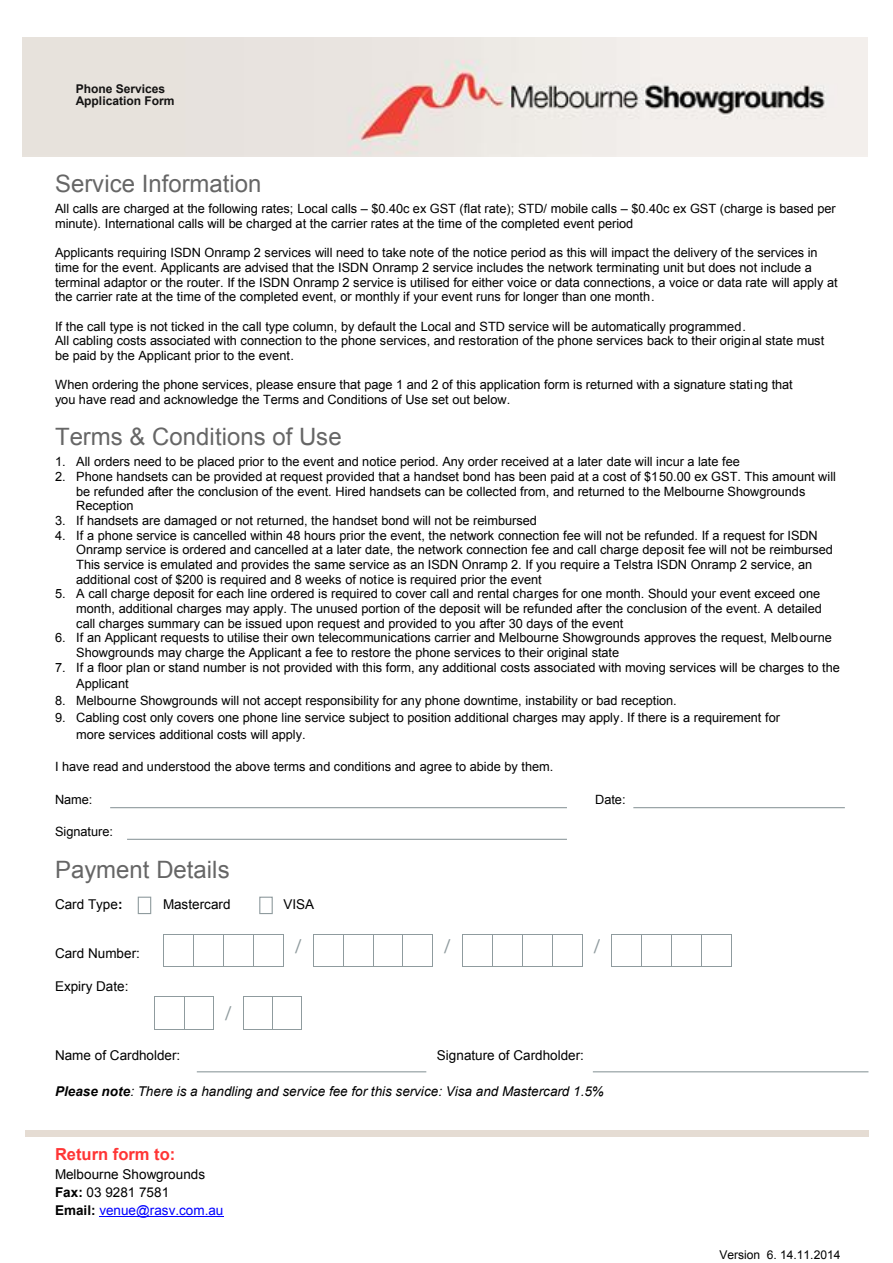
<style>
.page{position:relative;width:893px;height:1263px;background:#fff}
.page>*{position:absolute;margin:0;border:0;box-sizing:border-box;transform-origin:0 0}
.t1{font:24px "Arial";color:#666}
.t2{font:700 16.5px "Arial";color:#ff3535}
.t3{font:16.5px "Calibri";color:#8f9b9e}
.t4{font:13.5px/17.7px "Arial";letter-spacing:.005em;color:#000}
.t5{font:italic 13.5px "Arial";letter-spacing:.005em;color:#000}
.t6{font:12.75px/14.7px "Arial";letter-spacing:-.005em;color:#000}
.t7{font:700 12px/12.3px "Arial";color:#141313}
.t8{font:12px "Arial";letter-spacing:-.005em;color:#000}
.s1{font-style:inherit}
.s2{font-weight:700}
.s3{color:#00f}
</style>
<div class="page">
<img style="left:22px;top:37px;width:846px;height:120px">
<svg style="left:155px;top:996px;width:59px;height:1px"></svg>
<svg style="left:243px;top:996px;width:59px;height:1px"></svg>
<hr style="left:155px;top:997px;width:1px;height:32px;background:#8f9b9e">
<hr style="left:184px;top:997px;width:1px;height:32px;background:#8f9b9e">
<hr style="left:213px;top:997px;width:1px;height:32px;background:#8f9b9e">
<svg style="left:155px;top:1029px;width:59px;height:1px"></svg>
<hr style="left:243px;top:997px;width:1px;height:32px;background:#8f9b9e">
<hr style="left:272px;top:997px;width:1px;height:32px;background:#8f9b9e">
<hr style="left:301px;top:997px;width:1px;height:32px;background:#8f9b9e">
<svg style="left:243px;top:1029px;width:59px;height:1px"></svg>
<hr style="left:99px;top:1216px;width:124px;height:1px;background:#00f">
<hr style="left:164px;top:934px;width:30px;height:1px;background:#8f9b9e">
<svg style="left:194px;top:934px;width:90px;height:1px"></svg>
<svg style="left:313px;top:934px;width:30px;height:1px"></svg>
<hr style="left:343px;top:934px;width:30px;height:1px;background:#8f9b9e">
<hr style="left:373px;top:934px;width:30px;height:1px;background:#8f9b9e">
<svg style="left:403px;top:934px;width:30px;height:1px"></svg>
<svg style="left:462px;top:934px;width:90px;height:1px"></svg>
<hr style="left:552px;top:934px;width:30px;height:1px;background:#8f9b9e">
<svg style="left:612px;top:934px;width:120px;height:1px"></svg>
<hr style="left:164px;top:935px;width:1px;height:31px;background:#8f9b9e">
<hr style="left:164px;top:966px;width:30px;height:1px;background:#8f9b9e">
<hr style="left:194px;top:935px;width:1px;height:31px;background:#8f9b9e">
<hr style="left:223px;top:935px;width:1px;height:31px;background:#8f9b9e">
<hr style="left:253px;top:935px;width:1px;height:31px;background:#8f9b9e">
<hr style="left:283px;top:935px;width:1px;height:31px;background:#8f9b9e">
<svg style="left:194px;top:966px;width:90px;height:1px"></svg>
<hr style="left:313px;top:935px;width:1px;height:31px;background:#8f9b9e">
<hr style="left:343px;top:935px;width:1px;height:31px;background:#8f9b9e">
<svg style="left:313px;top:966px;width:30px;height:1px"></svg>
<hr style="left:343px;top:966px;width:30px;height:1px;background:#8f9b9e">
<hr style="left:373px;top:935px;width:1px;height:31px;background:#8f9b9e">
<hr style="left:373px;top:966px;width:30px;height:1px;background:#8f9b9e">
<hr style="left:403px;top:935px;width:1px;height:31px;background:#8f9b9e">
<hr style="left:432px;top:935px;width:1px;height:31px;background:#8f9b9e">
<svg style="left:403px;top:966px;width:30px;height:1px"></svg>
<hr style="left:462px;top:935px;width:1px;height:31px;background:#8f9b9e">
<hr style="left:492px;top:935px;width:1px;height:31px;background:#8f9b9e">
<hr style="left:522px;top:935px;width:1px;height:31px;background:#8f9b9e">
<hr style="left:552px;top:935px;width:1px;height:31px;background:#8f9b9e">
<svg style="left:462px;top:966px;width:90px;height:1px"></svg>
<hr style="left:552px;top:966px;width:30px;height:1px;background:#8f9b9e">
<hr style="left:582px;top:935px;width:1px;height:31px;background:#8f9b9e">
<hr style="left:612px;top:935px;width:1px;height:31px;background:#8f9b9e">
<hr style="left:641px;top:935px;width:1px;height:31px;background:#8f9b9e">
<hr style="left:671px;top:935px;width:1px;height:31px;background:#8f9b9e">
<hr style="left:701px;top:935px;width:1px;height:31px;background:#8f9b9e">
<hr style="left:731px;top:935px;width:1px;height:31px;background:#8f9b9e">
<svg style="left:612px;top:966px;width:120px;height:1px"></svg>
<div style="left:138px;top:897px;width:13px;height:17px;border:1px solid #8f9b9e"></div>
<hr style="left:197px;top:1071px;width:229px;height:1px;background:#8f9b9e">
<hr style="left:110px;top:807px;width:457px;height:1px;background:#8f9b9e">
<div style="left:259px;top:897px;width:14px;height:17px;border:1px solid #8f9b9e"></div>
<hr style="left:127px;top:839px;width:440px;height:1px;background:#8f9b9e">
<hr style="left:593px;top:1071px;width:275px;height:1px;background:#8f9b9e">
<hr style="left:633px;top:807px;width:212px;height:1px;background:#8f9b9e">
<p class="t7" style="left:76px;top:83px;width:100px">Phone Services<br>Application Form</p>
<h1 class="t1" style="left:55px;top:170px;width:208px">Service Information</h1>
<p class="t6" style="left:55px;top:202px;width:782px">All calls are charged at the following rates; Local calls <span class="s1">–</span> $0.40c ex GST (flat rate); STD/ mobile calls <span class="s1">–</span> $0.40c ex GST (charge is based per minute). International calls will be charged at the carrier rates at the time of the completed event period</p>
<p class="t6" style="left:55px;top:246px;width:784px">Applicants requiring ISDN Onramp 2 services will need to take note of the notice period as this will impact the delivery of the services in time for the event. Applicants are advised that the ISDN Onramp 2 service includes the network terminating unit but does not include a terminal adaptor or the router. If the ISDN Onramp 2 service is utilised for either voice or data connections, a voice or data rate will apply at the carrier rate at the time of the completed event, or monthly if your event runs for longer than one month.</p>
<p class="t6" style="left:55px;top:319px;width:771px">If the call type is not ticked in the call type column, by default the Local and STD service will be automatically programmed.<br>All cabling costs associated with connection to the phone services, and restoration of the phone services back to their original state must be paid by the Applicant prior to the event.</p>
<p class="t6" style="left:55px;top:378px;width:739px">When ordering the phone services, please ensure that page 1 and 2 of this application form is returned with a signature stating that you have read and acknowledge the Terms and Conditions of Use set out below.</p>
<h1 class="t1" style="left:55px;top:423px;width:288px">Terms &amp; Conditions of Use</h1>
<p class="t6" style="left:55px;top:454px;width:686px">1. All orders need to be placed prior to the event and notice period. Any order received at a later date will incur a late fee</p>
<p class="t6" style="left:76px;top:469px;width:761px;text-indent:-21px">2. Phone handsets can be provided at request provided that a handset bond has been paid at a cost of $150.00 ex GST. This amount will be refunded after the conclusion of the event. Hired handsets can be collected from, and returned to the Melbourne Showgrounds<br>Reception</p>
<p class="t6" style="left:55px;top:513px;width:483px">3. If handsets are damaged or not returned, the handset bond will not be reimbursed</p>
<p class="t6" style="left:76px;top:528px;width:758px;text-indent:-21px">4. If a phone service is cancelled within 48 hours prior the event, the network connection fee will not be refunded. If a request for ISDN Onramp service is ordered and cancelled at a later date, the network connection fee and call charge deposit fee will not be reimbursed This service is emulated and provides the same service as an ISDN Onramp 2. If you require a Telstra ISDN Onramp 2 service, an additional cost of $200 is required and 8 weeks of notice is required prior the event</p>
<p class="t6" style="left:76px;top:586px;width:747px;text-indent:-21px">5. A call charge deposit for each line ordered is required to cover call and rental charges for one month. Should your event exceed one month, additional charges may apply. The unused portion of the deposit will be refunded after the conclusion of the event. A detailed call charges summary can be issued upon request and provided to you after 30 days of the event</p>
<p class="t6" style="left:76px;top:630px;width:757px;text-indent:-21px">6. If an Applicant requests to utilise their own telecommunications carrier and Melbourne Showgrounds approves the request, Melbourne<br>Showgrounds may charge the Applicant a fee to restore the phone services to their original state</p>
<p class="t6" style="left:76px;top:659px;width:765px;line-height:17px;text-indent:-21px">7. If a floor plan or stand number is not provided with this form, any additional costs associated with moving services will be charges to the<br>Applicant</p>
<p class="t6" style="left:55px;top:694px;width:623px">8. Melbourne Showgrounds will not accept responsibility for any phone downtime, instability or bad reception.</p>
<p class="t6" style="left:76px;top:709px;width:705px;line-height:17.1px;text-indent:-21px">9. Cabling cost only covers one phone line service subject to position additional charges may apply. If there is a requirement for more services additional costs will apply.</p>
<p class="t6" style="left:55px;top:759px;width:500px">I have read and understood the above terms and conditions and agree to abide by them.</p>
<p class="t6" style="left:55px;top:792px;width:39px">Name:</p>
<p class="t6" style="left:595px;top:792px;width:32px">Date:</p>
<p class="t6" style="left:55px;top:824px;width:59px">Signature:</p>
<h1 class="t1" style="left:55px;top:856px;width:176px">Payment Details</h1>
<p class="t4" style="left:55px;top:896px;width:69px">Card Type<span class="s2">:</span></p>
<p class="t4" style="left:163px;top:896px;width:69px">Mastercard</p>
<p class="t4" style="left:283px;top:896px;width:32px">VISA</p>
<p class="t4" style="left:55px;top:944px;width:86px">Card Number:</p>
<p class="t4" style="left:55px;top:977px;width:75px">Expiry Date:</p>
<p class="t3" style="left:225px;top:1006px;width:8px">/</p>
<p class="t4" style="left:55px;top:1047px;width:127px">Name of Cardholder:</p>
<p class="t4" style="left:437px;top:1047px;width:149px">Signature of Cardholder:</p>
<p class="t5" style="left:55px;top:1084px;width:550px"><span class="s2">Please note</span>: There is a handling and service fee for this service: Visa and Mastercard 1.5%</p>
<p class="t3" style="left:295px;top:938px;width:8px">/</p>
<p class="t3" style="left:444px;top:938px;width:8px">/</p>
<p class="t3" style="left:594px;top:938px;width:8px">/</p>
<p class="t2" style="left:55px;top:1145px;width:122px">Return form to:</p>
<p class="t4" style="left:55px;top:1166px;width:170px">Melbourne Showgrounds<br><span class="s2">Fax:</span> 03 9281 7581<br><span class="s2">Email:</span> <span class="s3">venue@rasv.com.au</span></p>
<p class="t8" style="left:719px;top:1248px;width:122px">Version 6. 14.11.2014</p>
</div>
